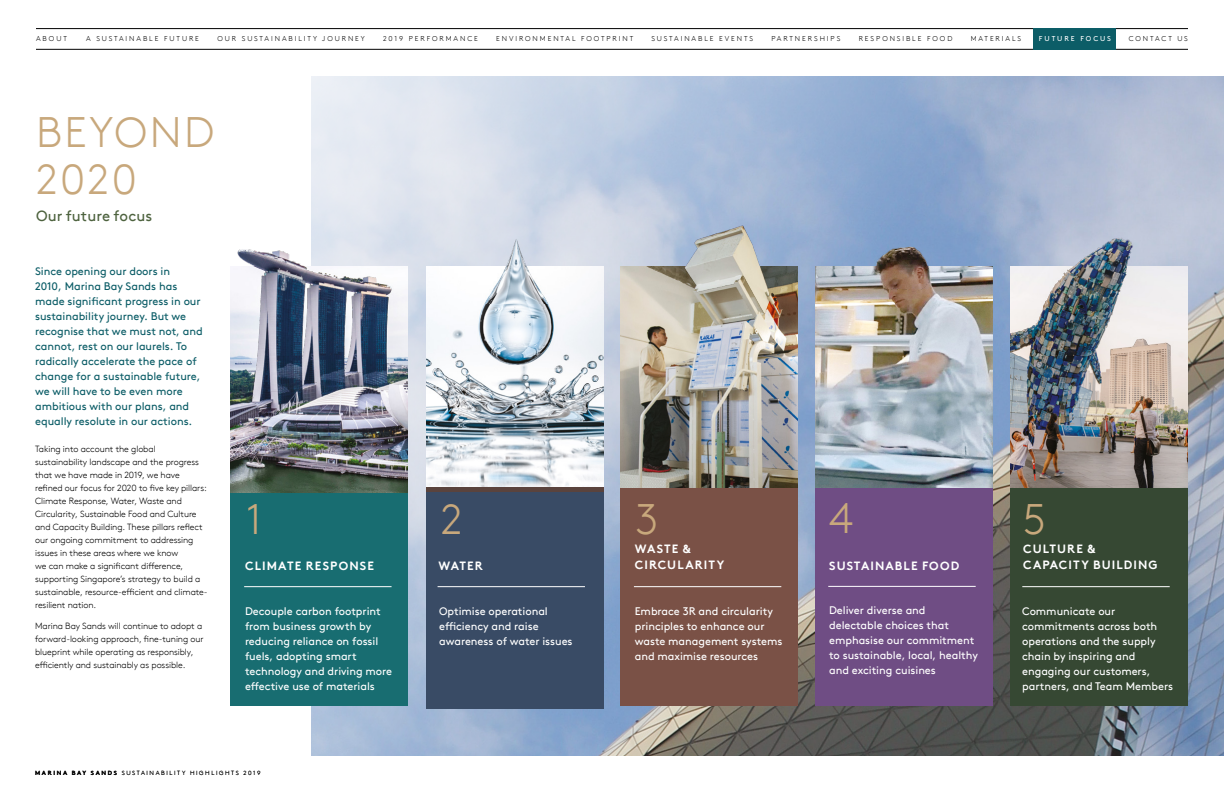
<style>
.page{position:relative;width:1224px;height:792px;background:#fff}
.page>*{position:absolute;margin:0;border:0;box-sizing:border-box;transform-origin:0 0}
.HEADING_0{font:300 42.6px/47.7px "Brown";letter-spacing:.055em;color:#c8a87c}
.HEADING_0-2{font:15px "Brown";letter-spacing:.01em;color:#4d623e}
.t1{font:700 12px/16px "Brown";letter-spacing:.09em;color:#fff}
.INTRO{font:11px/15px "Brown";letter-spacing:-.005em;color:#fff}
.INTRO-2{font:11px/15px "Brown";letter-spacing:-.005em;color:#0c5d67}
.BODY_BLACK{font:300 9px/13px "Brown";letter-spacing:-.01em;color:#000}
.t2{font:300 7.1px "Brown";letter-spacing:.27em;color:#000}
.t3{font:7.1px "Brown";letter-spacing:.27em;color:#fff}
.t4{font:300 6px "Brown";letter-spacing:.27em;color:#000}
.s1{font-weight:700}
</style>
<div class="page">
<hr style="left:36px;top:49px;width:1152px;height:1px;background:#000">
<hr style="left:36px;top:28px;width:1152px;height:1px;background:#000">
<img style="left:312px;top:77px;width:912px;height:679px">
<div style="left:621px;top:488px;width:177px;height:218px;background:#7a5146"></div>
<div style="left:1010px;top:488px;width:178px;height:218px;background:#364833"></div>
<hr style="left:634px;top:586px;width:147px;height:1px;background:#fff">
<hr style="left:1022px;top:586px;width:148px;height:1px;background:#fff">
<div style="left:231px;top:488px;width:177px;height:218px;background:#186d71"></div>
<hr style="left:244px;top:586px;width:148px;height:1px;background:#fff">
<div style="left:426px;top:488px;width:178px;height:221px;background:#394b65"></div>
<hr style="left:438px;top:586px;width:147px;height:1px;background:#fff">
<div style="left:815px;top:488px;width:177px;height:218px;background:#6f4d84"></div>
<hr style="left:828px;top:586px;width:148px;height:1px;background:#fff">
<div style="left:1033px;top:28px;width:82px;height:22px;background:#0c5d67"></div>
<img style="left:231px;top:241px;width:177px;height:251px">
<svg style="left:426px;top:486px;width:178px;height:6px"></svg>
<img style="left:426px;top:303px;width:178px;height:183px">
<img style="left:426px;top:234px;width:178px;height:69px">
<img style="left:621px;top:408px;width:177px;height:80px">
<img style="left:621px;top:223px;width:177px;height:185px">
<img style="left:815px;top:312px;width:177px;height:175px">
<img style="left:815px;top:235px;width:177px;height:77px">
<img style="left:1010px;top:355px;width:177px;height:133px">
<img style="left:1010px;top:207px;width:177px;height:148px">
<p class="t2" style="left:36px;top:34px;width:32px">ABOUT</p>
<p class="t2" style="left:86px;top:34px;width:114px">A SUSTAINABLE FUTURE</p>
<p class="t2" style="left:217px;top:34px;width:149px">OUR SUSTAINABILITY JOURNEY</p>
<p class="t2" style="left:383px;top:34px;width:96px">2019 PERFORMANCE</p>
<p class="t2" style="left:496px;top:34px;width:139px">ENVIRONMENTAL FOOTPRINT</p>
<p class="t2" style="left:651px;top:34px;width:103px">SUSTAINABLE EVENTS</p>
<p class="t2" style="left:771px;top:34px;width:70px">PARTNERSHIPS</p>
<p class="t2" style="left:859px;top:34px;width:95px">RESPONSIBLE FOOD</p>
<p class="t2" style="left:971px;top:34px;width:52px">MATERIALS</p>
<p class="t3" style="left:1039px;top:33px;width:74px">FUTURE FOCUS</p>
<p class="t2" style="left:1129px;top:34px;width:61px">CONTACT US</p>
<p class="HEADING_0" style="left:36px;top:105px;width:180px">BEYOND<br>2020</p>
<p class="HEADING_0-2" style="left:36px;top:204px;width:118px">Our future focus</p>
<p class="INTRO-2" style="left:35px;top:262px;width:169px">Since opening our doors in<br>2010, Marina Bay Sands has made significant progress in our sustainability journey. But we recognise that we must not, and cannot, rest on our laurels. To radically accelerate the pace of change for a sustainable future, we will have to be even more ambitious with our plans, and equally resolute in our actions.</p>
<p class="BODY_BLACK" style="left:35px;top:442px;width:174px">Taking into account the global sustainability landscape and the progress that we have made in 2019, we have refined our focus for 2020 to five key pillars:<br>Climate Response, Water, Waste and Circularity, Sustainable Food and Culture and Capacity Building. These pillars reflect our ongoing commitment to addressing issues in these areas where we know<br>we can make a significant difference, supporting Singapore’s strategy to build a sustainable, resource-efficient and climate&shy;resilient nation.</p>
<p class="BODY_BLACK" style="left:35px;top:619px;width:170px">Marina Bay Sands will continue to adopt a forward-looking approach, fine-tuning our blueprint while operating as responsibly, efficiently and sustainably as possible.</p>
<p class="HEADING_0" style="left:246px;top:492px;width:17px">1</p>
<p class="t1" style="left:245px;top:556px;width:130px">CLIMATE RESPONSE</p>
<p class="INTRO" style="left:245px;top:603px;width:149px">Decouple carbon footprint from business growth by reducing reliance on fossil fuels, adopting smart technology and driving more effective use of materials</p>
<p class="t4" style="left:35px;top:768px;width:227px"><span class="s1">MARINA BAY SANDS</span> SUSTAINABILITY HIGHLIGHTS 2019</p>
<p class="HEADING_0" style="left:441px;top:492px;width:24px">2</p>
<p class="t1" style="left:438px;top:556px;width:46px">WATER</p>
<p class="INTRO" style="left:439px;top:603px;width:135px">Optimise operational efficiency and raise awareness of water issues</p>
<p class="HEADING_0" style="left:635px;top:492px;width:25px">3</p>
<p class="HEADING_0" style="left:1023px;top:492px;width:25px">5</p>
<p class="HEADING_0" style="left:829px;top:492px;width:26px">4</p>
<p class="t1" style="left:635px;top:540px;width:91px">WASTE &amp;<br>CIRCULARITY</p>
<p class="INTRO" style="left:635px;top:603px;width:149px">Embrace 3R and circularity principles to enhance our waste management systems and maximise resources</p>
<p class="INTRO" style="left:1022px;top:603px;width:153px">Communicate our commitments across both operations and the supply chain by inspiring and engaging our customers, partners, and Team Members</p>
<p class="t1" style="left:1023px;top:540px;width:136px">CULTURE &amp;<br>CAPACITY BUILDING</p>
<p class="t1" style="left:829px;top:557px;width:132px">SUSTAINABLE FOOD</p>
<p class="INTRO" style="left:829px;top:602px;width:150px">Deliver diverse and delectable choices that emphasise our commitment to sustainable, local, healthy and exciting cuisines</p>
</div>
